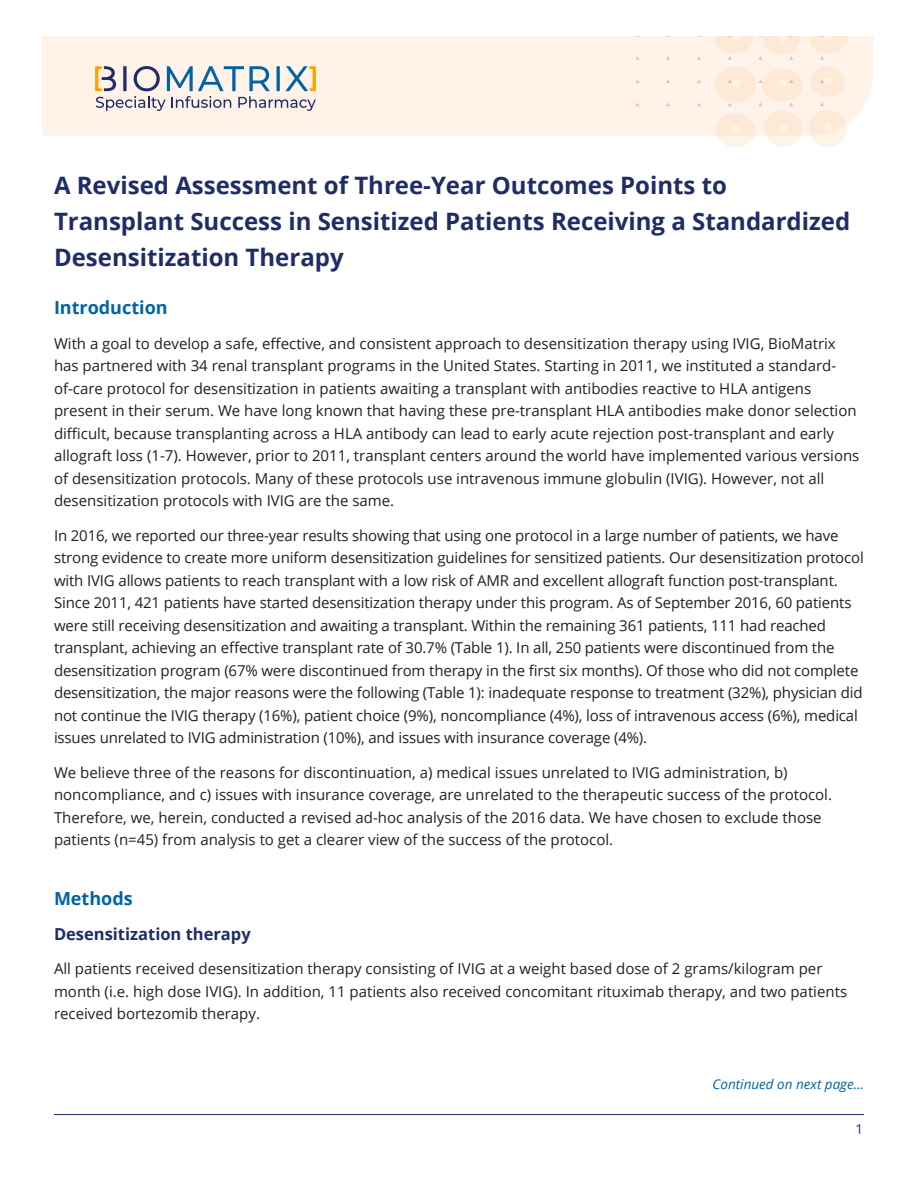
<style>
.page{position:relative;width:918px;height:1188px;background:#fff}
.page>*{position:absolute;margin:0;border:0;box-sizing:border-box;transform-origin:0 0}
.t1{font:700 24px/36px "Open Sans";color:#202c68}
.t2{font:700 18px "Open Sans";color:#0163a7}
.t3{font:700 16.5px "Open Sans";color:#202c68}
.t4{font:15px/22.5px "Open Sans";color:#231f20}
.t5{font:italic 13.5px "Open Sans";color:#0163a7}
.t6{font:13.5px "Open Sans";color:#202c68}
</style>
<div class="page">
<hr style="left:54px;top:1114px;width:810px;height:1px;background:#202c68">
<div style="left:42px;top:36px;width:831px;height:100px;background:#fef2e9"></div>
<svg style="left:95px;top:66px;width:221px;height:45px;background:#c8c9cd"></svg>
<svg style="left:635px;top:56px;width:5px;height:4px"></svg>
<svg style="left:666px;top:56px;width:4px;height:4px"></svg>
<svg style="left:697px;top:56px;width:4px;height:4px"></svg>
<svg style="left:715px;top:36px;width:86px;height:24px;background:#fcecde"></svg>
<svg style="left:810px;top:36px;width:38px;height:24px"></svg>
<svg style="left:635px;top:79px;width:5px;height:4px"></svg>
<svg style="left:666px;top:79px;width:4px;height:4px"></svg>
<svg style="left:697px;top:79px;width:4px;height:4px"></svg>
<svg style="left:811px;top:67px;width:34px;height:30px"></svg>
<svg style="left:635px;top:103px;width:5px;height:3px"></svg>
<svg style="left:666px;top:103px;width:4px;height:3px"></svg>
<svg style="left:697px;top:103px;width:4px;height:3px"></svg>
<svg style="left:715px;top:66px;width:88px;height:81px;background:#fdeedf"></svg>
<svg style="left:809px;top:103px;width:38px;height:44px;background:#fdefe2"></svg>
<p class="t1" style="left:54px;top:167px;width:798px">A Revised Assessment of Three-Year Outcomes Points to<br>Transplant Success in Sensitized Patients Receiving a Standardized<br>Desensitization Therapy</p>
<p class="t2" style="left:54px;top:295px;width:115px">Introduction</p>
<p class="t4" style="left:54px;top:332px;width:807px">With a goal to develop a safe, effective, and consistent approach to desensitization therapy using IVIG, BioMatrix has partnered with 34 renal transplant programs in the United States. Starting in 2011, we instituted a standard&shy;of-care protocol for desensitization in patients awaiting a transplant with antibodies reactive to HLA antigens present in their serum. We have long known that having these pre-transplant HLA antibodies make donor selection difficult, because transplanting across a HLA antibody can lead to early acute rejection post-transplant and early allograft loss (1-7). However, prior to 2011, transplant centers around the world have implemented various versions of desensitization protocols. Many of these protocols use intravenous immune globulin (IVIG). However, not all desensitization protocols with IVIG are the same.</p>
<p class="t4" style="left:54px;top:524px;width:811px">In 2016, we reported our three-year results showing that using one protocol in a large number of patients, we have strong evidence to create more uniform desensitization guidelines for sensitized patients. Our desensitization protocol with IVIG allows patients to reach transplant with a low risk of AMR and excellent allograft function post-transplant.<br>Since 2011, 421 patients have started desensitization therapy under this program. As of September 2016, 60 patients were still receiving desensitization and awaiting a transplant. Within the remaining 361 patients, 111 had reached transplant, achieving an effective transplant rate of 30.7% (Table 1). In all, 250 patients were discontinued from the desensitization program (67% were discontinued from therapy in the first six months). Of those who did not complete desensitization, the major reasons were the following (Table 1): inadequate response to treatment (32%), physician did not continue the IVIG therapy (16%), patient choice (9%), noncompliance (4%), loss of intravenous access (6%), medical issues unrelated to IVIG administration (10%), and issues with insurance coverage (4%).</p>
<p class="t4" style="left:54px;top:761px;width:780px">We believe three of the reasons for discontinuation, a) medical issues unrelated to IVIG administration, b) noncompliance, and c) issues with insurance coverage, are unrelated to the therapeutic success of the protocol.<br>Therefore, we, herein, conducted a revised ad-hoc analysis of the 2016 data. We have chosen to exclude those patients (n=45) from analysis to get a clearer view of the success of the protocol.</p>
<p class="t2" style="left:54px;top:886px;width:80px">Methods</p>
<p class="t3" style="left:54px;top:922px;width:198px">Desensitization therapy</p>
<p class="t4" style="left:54px;top:957px;width:795px">All patients received desensitization therapy consisting of IVIG at a weight based dose of 2 grams/kilogram per month (i.e. high dose IVIG). In addition, 11 patients also received concomitant rituximab therapy, and two patients received bortezomib therapy.</p>
<p class="t5" style="left:713px;top:1074px;width:153px">Continued on next page...</p>
<p class="t6" style="left:855px;top:1119px;width:9px">1</p>
</div>
